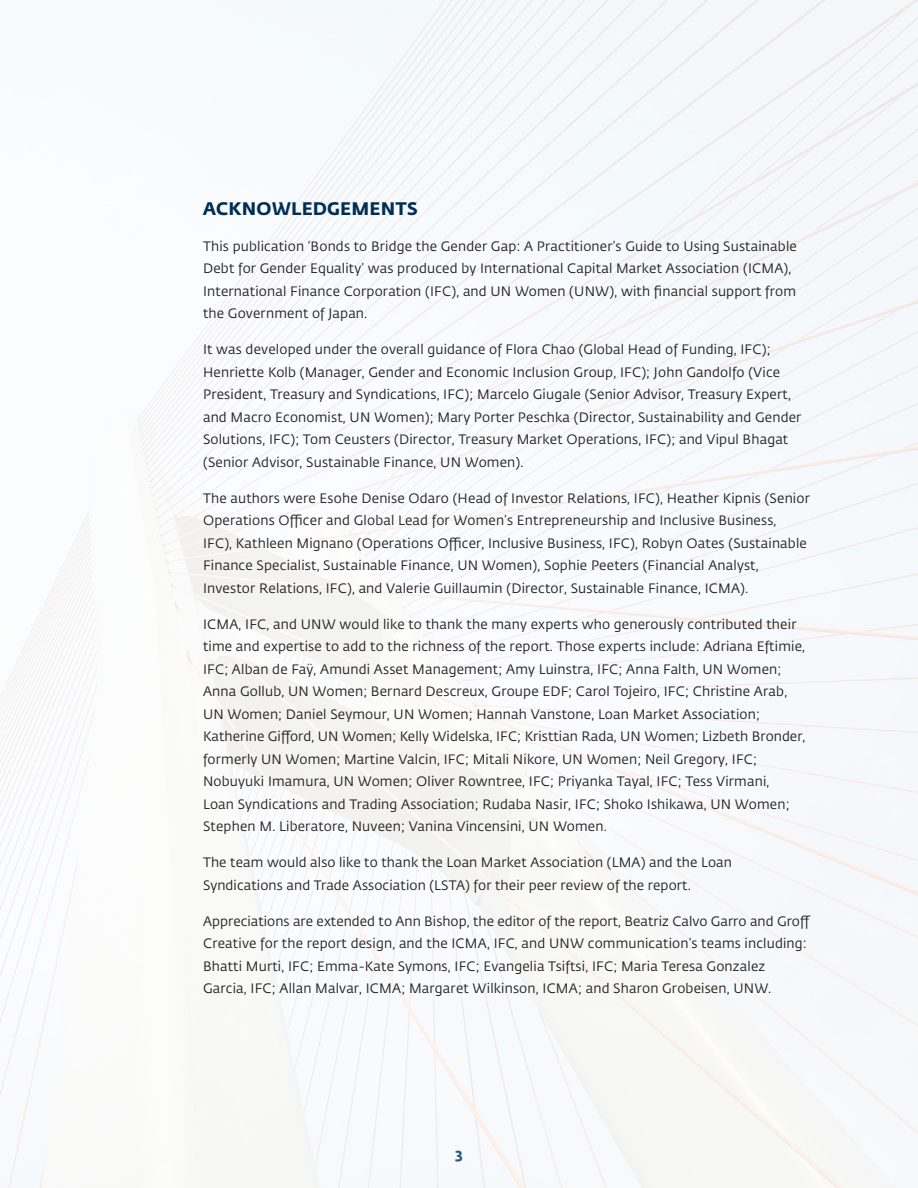
<style>
.page{position:relative;width:918px;height:1188px;background:#fff}
.page>*{position:absolute;margin:0;border:0;box-sizing:border-box;transform-origin:0 0}
.Body_Subhead{font:700 18px "Fedra Sans Std";letter-spacing:.01em;color:#002e54}
.t1{font:700 15px "Fedra Sans Std";color:#285d82}
.Body{font:13.5px/22.5px "Fedra Sans Std";letter-spacing:.015em;color:#231f20}
</style>
<div class="page">
<img style="left:0;top:0;width:918px;height:1188px">
<p class="Body_Subhead" style="left:203px;top:197px;width:216px">ACKNOWLEDGEMENTS</p>
<p class="Body" style="left:203px;top:235px;width:595px">This publication ‘Bonds to Bridge the Gender Gap: A Practitioner’s Guide to Using Sustainable Debt for Gender Equality’ was produced by International Capital Market Association (ICMA), International Finance Corporation (IFC), and UN Women (UNW), with financial support from the Government of Japan.</p>
<p class="Body" style="left:203px;top:339px;width:600px">It was developed under the overall guidance of Flora Chao (Global Head of Funding, IFC); Henriette Kolb (Manager, Gender and Economic Inclusion Group, IFC); John Gandolfo (Vice President, Treasury and Syndications, IFC); Marcelo Giugale (Senior Advisor, Treasury Expert, and Macro Economist, UN Women); Mary Porter Peschka (Director, Sustainability and Gender Solutions, IFC); Tom Ceusters (Director, Treasury Market Operations, IFC); and Vipul Bhagat (Senior Advisor, Sustainable Finance, UN Women).</p>
<p class="Body" style="left:203px;top:487px;width:608px">The authors were Esohe Denise Odaro (Head of Investor Relations, IFC), Heather Kipnis (Senior Operations Officer and Global Lead for Women’s Entrepreneurship and Inclusive Business,<br>IFC), Kathleen Mignano (Operations Officer, Inclusive Business, IFC), Robyn Oates (Sustainable Finance Specialist, Sustainable Finance, UN Women), Sophie Peeters (Financial Analyst, Investor Relations, IFC), and Valerie Guillaumin (Director, Sustainable Finance, ICMA).</p>
<p class="Body" style="left:203px;top:613px;width:604px">ICMA, IFC, and UNW would like to thank the many experts who generously contributed their time and expertise to add to the richness of the report. Those experts include: Adriana Eftimie, IFC; Alban de Faÿ, Amundi Asset Management; Amy Luinstra, IFC; Anna Falth, UN Women; Anna Gollub, UN Women; Bernard Descreux, Groupe EDF; Carol Tojeiro, IFC; Christine Arab, UN Women; Daniel Seymour, UN Women; Hannah Vanstone, Loan Market Association; Katherine Gifford, UN Women; Kelly Widelska, IFC; Kristtian Rada, UN Women; Lizbeth Bronder, formerly UN Women; Martine Valcin, IFC; Mitali Nikore, UN Women; Neil Gregory, IFC; Nobuyuki Imamura, UN Women; Oliver Rowntree, IFC; Priyanka Tayal, IFC; Tess Virmani,<br>Loan Syndications and Trading Association; Rudaba Nasir, IFC; Shoko Ishikawa, UN Women; Stephen M. Liberatore, Nuveen; Vanina Vincensini, UN Women.</p>
<p class="Body" style="left:203px;top:852px;width:530px">The team would also like to thank the Loan Market Association (LMA) and the Loan<br>Syndications and Trade Association (LSTA) for their peer review of the report.</p>
<p class="Body" style="left:203px;top:910px;width:609px">Appreciations are extended to Ann Bishop, the editor of the report, Beatriz Calvo Garro and Groff Creative for the report design, and the ICMA, IFC, and UNW communication’s teams including:<br>Bhatti Murti, IFC; Emma-Kate Symons, IFC; Evangelia Tsiftsi, IFC; Maria Teresa Gonzalez Garcia, IFC; Allan Malvar, ICMA; Margaret Wilkinson, ICMA; and Sharon Grobeisen, UNW.</p>
<p class="t1" style="left:455px;top:1144px;width:9px">3</p>
</div>
